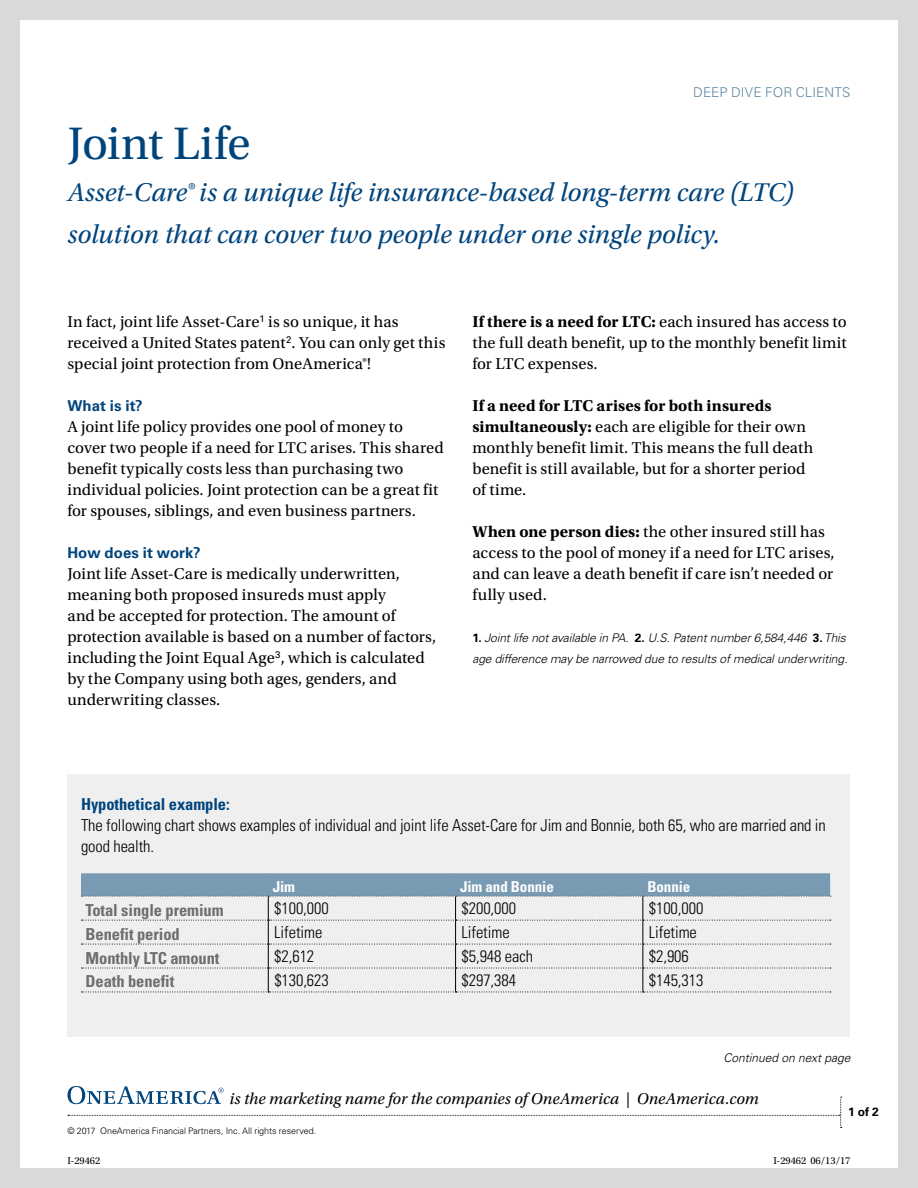
<style>
.page{position:relative;width:918px;height:1188px;background:#d7d9da}
.page>*{position:absolute;margin:0;border:0;box-sizing:border-box;transform-origin:0 0}
.t1{font:48px "Utopia Std";letter-spacing:-.015em;color:#00447c}
.t2{font:italic 27px/42px "Utopia Std";color:#00447c}
.t3{font:16.5px/21px "Utopia Std";letter-spacing:.005em;color:#000}
.t4{font:300 condensed 16.5px/21px "Univers LT Std";letter-spacing:-.005em;color:#000}
.t5{font:italic 16.5px "Utopia Std";letter-spacing:.01em;color:#000}
.t6{font:700 condensed 16.5px "Univers LT Std";letter-spacing:-.005em;color:#6d6e71}
.t7{font:700 condensed 16.5px "Univers LT Std";letter-spacing:-.005em;color:#00447c}
.t8{font:700 15px "Univers LT Std";letter-spacing:.005em;color:#00447c}
.t9{font:700 condensed 15px "Univers LT Std";letter-spacing:-.005em;color:#fff}
.t10{font:300 13.5px "Univers LT Std";letter-spacing:.01em;color:#5d87a1}
.t11{font:italic 300 12px/21px "Univers LT Std";letter-spacing:-.005em;color:#000}
.t12{font:700 12px "Univers LT Std";color:#000}
.t13{font:10.5px "Utopia Std";letter-spacing:-.005em;color:#000}
.t14{font:300 9px "Univers LT Std";letter-spacing:-.005em;color:#000}
.s1{font-weight:700}
.s2{font-weight:700;font-style:normal}
</style>
<div class="page">
<div style="left:20px;top:20px;width:878px;height:1147px;background:#fff"></div>
<svg style="left:67px;top:1086px;width:775px;height:42px"></svg>
<div style="left:68px;top:774px;width:782px;height:263px;background:#efeff0"></div>
<svg style="left:81px;top:873px;width:750px;height:120px"></svg>
<p class="t10" style="left:693px;top:84px;width:159px">DEEP DIVE FOR CLIENTS</p>
<h1 class="t1" style="left:68px;top:118px;width:185px">Joint Life</h1>
<h2 class="t2" style="left:68px;top:172px;width:728px">Asset-Care® is a unique life insurance-based long-term care (LTC) solution that can cover two people under one single policy.</h2>
<p class="t3" style="left:67px;top:312px;width:380px">In fact, joint life Asset-Care<sup>1</sup> is so unique, it has received a United States patent<sup>2</sup>. You can only get this special joint protection from OneAmerica®!</p>
<p class="t8" style="left:67px;top:397px;width:77px">What is it?</p>
<p class="t3" style="left:67px;top:417px;width:378px">A joint life policy provides one pool of money to cover two people if a need for LTC arises. This shared benefit typically costs less than purchasing two individual policies. Joint protection can be a great fit for spouses, siblings, and even business partners.</p>
<p class="t8" style="left:67px;top:544px;width:135px">How does it work?</p>
<p class="t3" style="left:67px;top:564px;width:370px">Joint life Asset-Care is medically underwritten, meaning both proposed insureds must apply<br>and be accepted for protection. The amount of protection available is based on a number of factors, including the Joint Equal Age<sup>3</sup>, which is calculated by the Company using both ages, genders, and underwriting classes.</p>
<p class="t3" style="left:472px;top:312px;width:376px;text-align:justify"><span class="s1">If there is a need for LTC:</span> each insured has access to the full death benefit, up to the monthly benefit limit for LTC expenses.</p>
<p class="t3" style="left:472px;top:396px;width:342px"><span class="s1">If a need for LTC arises for both insureds simultaneously:</span> each are eligible for their own monthly benefit limit. This means the full death benefit is still available, but for a shorter period of time.</p>
<p class="t3" style="left:472px;top:522px;width:364px"><span class="s1">When one person dies:</span> the other insured still has access to the pool of money if a need for LTC arises, and can leave a death benefit if care isn’t needed or fully used.</p>
<p class="t11" style="left:472px;top:628px;width:377px"><span class="s2">1.</span> Joint life not available in PA. <span class="s2">2.</span> U.S. Patent number 6,584,446 <span class="s2">3.</span> This age difference may be narrowed due to results of medical underwriting.</p>
<p class="t7" style="left:81px;top:794px;width:150px">Hypothetical example:</p>
<p class="t4" style="left:81px;top:815px;width:746px">The following chart shows examples of individual and joint life Asset-Care for Jim and Bonnie, both 65, who are married and in good health.</p>
<p class="t9" style="left:273px;top:877px;width:24px">Jim</p>
<p class="t9" style="left:460px;top:877px;width:95px">Jim and Bonnie</p>
<p class="t9" style="left:647px;top:877px;width:45px">Bonnie</p>
<p class="t6" style="left:86px;top:900px;width:140px">Total single premium</p>
<p class="t4" style="left:274px;top:898px;width:56px">$100,000</p>
<p class="t4" style="left:462px;top:898px;width:56px">$200,000</p>
<p class="t4" style="left:649px;top:898px;width:56px">$100,000</p>
<p class="t6" style="left:86px;top:924px;width:96px">Benefit period</p>
<p class="t4" style="left:274px;top:922px;width:50px">Lifetime</p>
<p class="t4" style="left:462px;top:922px;width:50px">Lifetime</p>
<p class="t4" style="left:649px;top:922px;width:50px">Lifetime</p>
<p class="t6" style="left:86px;top:948px;width:136px">Monthly LTC amount</p>
<p class="t4" style="left:274px;top:946px;width:41px">$2,612</p>
<p class="t4" style="left:462px;top:946px;width:73px">$5,948 each</p>
<p class="t4" style="left:649px;top:946px;width:41px">$2,906</p>
<p class="t6" style="left:86px;top:971px;width:90px">Death benefit</p>
<p class="t4" style="left:274px;top:970px;width:56px">$130,623</p>
<p class="t4" style="left:462px;top:970px;width:56px">$297,384</p>
<p class="t4" style="left:649px;top:970px;width:56px">$145,313</p>
<p class="t11" style="left:723px;top:1048px;width:129px">Continued on next page</p>
<p class="t5" style="left:230px;top:1090px;width:531px">is the marketing name for the companies of OneAmerica | OneAmerica.com</p>
<p class="t14" style="left:68px;top:1125px;width:250px">© 2017 OneAmerica Financial Partners, Inc. All rights reserved.</p>
<p class="t13" style="left:68px;top:1155px;width:34px">I-29462</p>
<p class="t13" style="left:774px;top:1155px;width:79px">I-29462 06/13/17</p>
<p class="t12" style="left:848px;top:1105px;width:32px">1 of 2</p>
</div>
